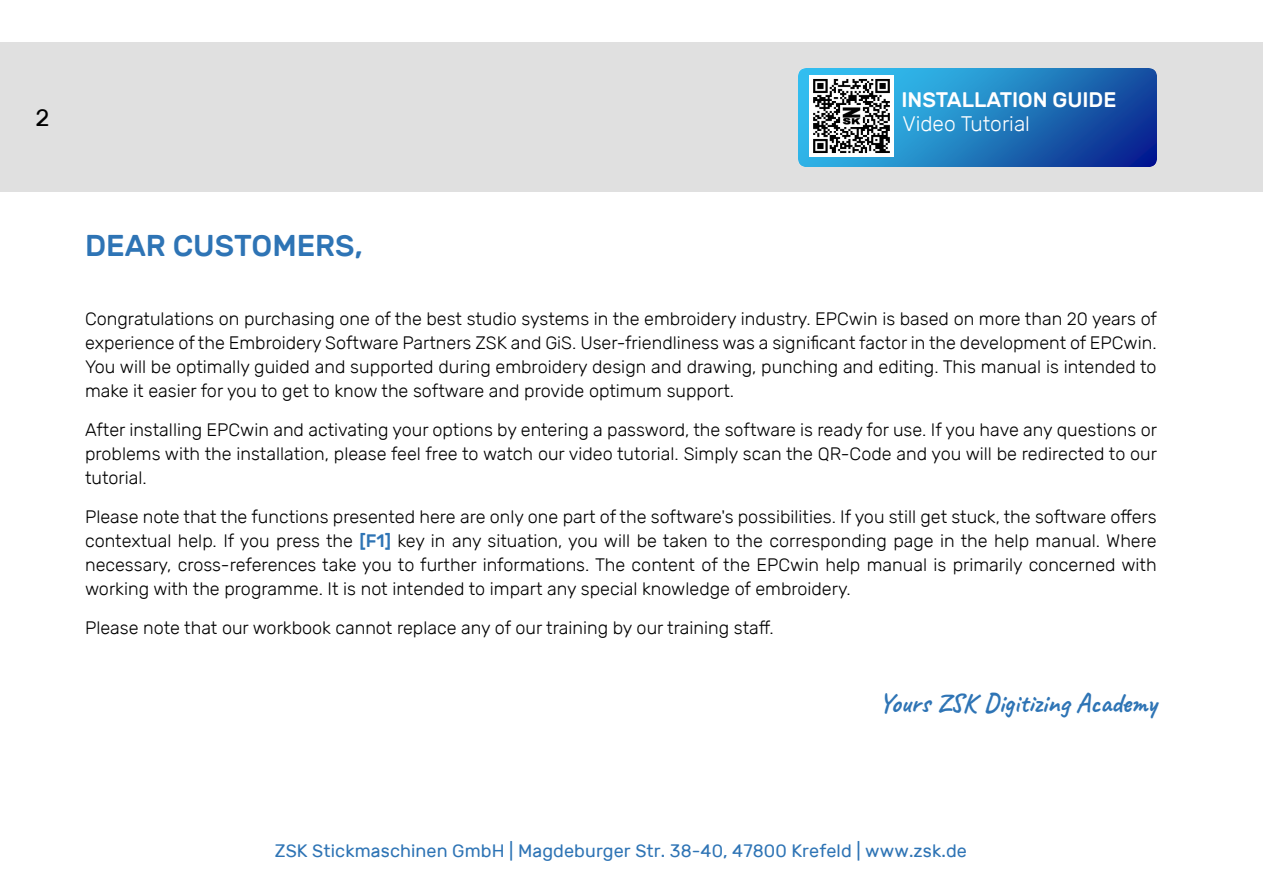
<style>
.page{position:relative;width:1263px;height:893px;background:#fff}
.page>*{position:absolute;margin:0;border:0;box-sizing:border-box;transform-origin:0 0}
.t1{font:500 30px "Rubik";color:#2e74b5}
.t2{font:700 27px "Caveat";color:#2e74b5}
.t3{font:24px "Rubik";color:#000}
.t4{font:500 21px "Rubik";color:#fff}
.t5{font:300 21px "Rubik";color:#fff}
.t6{font:300 18px/24px "Rubik";color:#000;text-align:justify}
.t7{font:18px "Rubik";letter-spacing:.005em;color:#2e74b5}
.s1{font-weight:500;color:#2e74b5}
</style>
<div class="page">
<div style="left:0;top:43px;width:1263px;height:149px;background:#e0e0e0"></div>
<img style="left:799px;top:68px;width:358px;height:98px">
<img style="left:809px;top:75px;width:85px;height:81px">
<h3 class="t3" style="left:36px;top:104px;width:15px">2</h3>
<p class="t4" style="left:901px;top:87px;width:216px">INSTALLATION GUIDE</p>
<p class="t5" style="left:902px;top:111px;width:129px">Video Tutorial</p>
<h1 class="t1" style="left:85px;top:228px;width:279px">DEAR CUSTOMERS,</h1>
<p class="t6" style="left:85px;top:307px;width:1073px">Congratulations on purchasing one of the best studio systems in the embroidery industry. EPCwin is based on more than 20 years of experience of the Embroidery Software Partners ZSK and GiS. User-friendliness was a significant factor in the development of EPCwin.<br>You will be optimally guided and supported during embroidery design and drawing, punching and editing. This manual is intended to make it easier for you to get to know the software and provide optimum support.</p>
<p class="t6" style="left:85px;top:418px;width:1073px">After installing EPCwin and activating your options by entering a password, the software is ready for use. If you have any questions or problems with the installation, please feel free to watch our video tutorial. Simply scan the QR-Code and you will be redirected to our tutorial.</p>
<p class="t6" style="left:85px;top:505px;width:1073px">Please note that the functions presented here are only one part of the software's possibilities. If you still get stuck, the software offers contextual help. If you press the <span class="s1">[F1]</span> key in any situation, you will be taken to the corresponding page in the help manual. Where necessary, cross-references take you to further informations. The content of the EPCwin help manual is primarily concerned with working with the programme. It is not intended to impart any special knowledge of embroidery.</p>
<p class="t6" style="left:85px;top:616px;width:690px">Please note that our workbook cannot replace any of our training by our training staff.</p>
<h2 class="t2" style="left:879px;top:686px;width:279px">Yours ZSK Digitizing Academy</h2>
<p class="t7" style="left:275px;top:840px;width:693px">ZSK Stickmaschinen GmbH | Magdeburger Str. 38-40, 47800 Krefeld | www.zsk.de</p>
</div>
